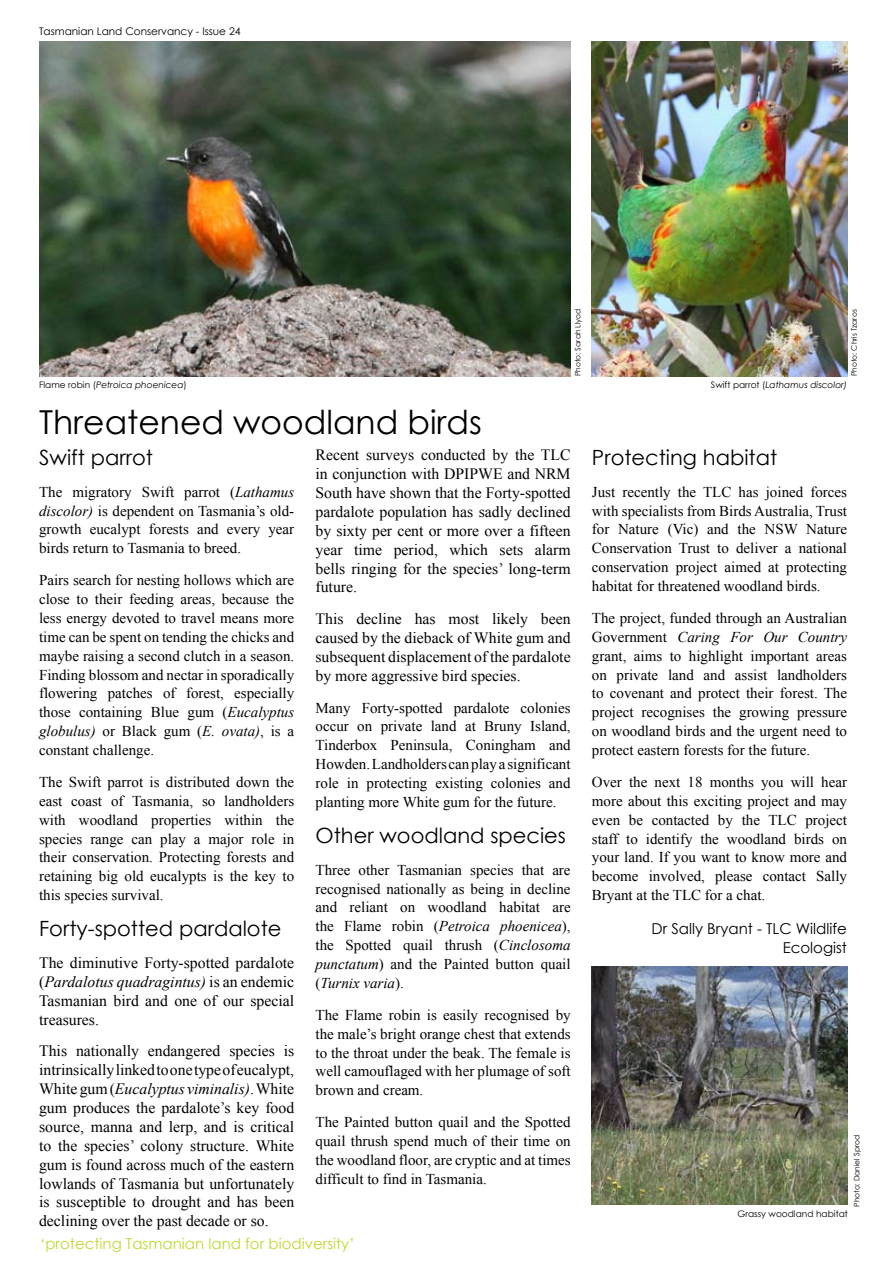
<style>
.page{position:relative;width:893px;height:1263px;background:#fff}
.page>*{position:absolute;margin:0;border:0;box-sizing:border-box;transform-origin:0 0}
.t1{font:33px "Century Gothic";color:#000}
.t2{font:21px "Century Gothic";color:#000}
.t3{font:15.75px/18.9px "Times New Roman";color:#000;text-align:justify}
.t4{font:15px/18.9px "Times New Roman";color:#000;text-align:justify}
.t5{font:15px "Century Gothic";color:#c1d82f}
.t6{font:15px/18.9px "Century Gothic";color:#000;text-align:right}
.t7{font:10.5px "Century Gothic";color:#000}
.t8{font:italic 9px "Century Gothic";color:#000}
.t9{font:9px "Century Gothic";color:#000}
.t10{font:7.5px "Century Gothic";color:#000}
.s1{font-style:normal}
.s2{font-style:italic}
</style>
<div class="page">
<img style="left:591px;top:42px;width:256px;height:334px">
<img style="left:39px;top:42px;width:532px;height:334px">
<img style="left:591px;top:966px;width:256px;height:238px">
<p class="t7" style="left:39px;top:24px;width:203px">Tasmanian Land Conservancy - Issue 24</p>
<p class="t8" style="left:39px;top:378px;width:149px"><span class="s1">Flame robin (</span>Petroica phoenicea<span class="s1">)</span></p>
<h1 class="t1" style="left:39px;top:399px;width:444px">Threatened woodland birds</h1>
<p class="t10" style="left:573px;top:376px;width:69px;rotate:-90deg">Photo: Sarah Llyod</p>
<h2 class="t2" style="left:39px;top:443px;width:115px">Swift parrot</h2>
<p class="t4" style="left:39px;top:482px;width:257px">The migratory Swift parrot (<span class="s2">Lathamus discolor)</span> is dependent on Tasmania’s old&shy;growth eucalypt forests and every year birds return to Tasmania to breed.</p>
<p class="t4" style="left:39px;top:570px;width:257px">Pairs search for nesting hollows which are close to their feeding areas, because the less energy devoted to travel means more time can be spent on tending the chicks and maybe raising a second clutch in a season.<br>Finding blossom and nectar in sporadically flowering patches of forest, especially those containing Blue gum (<span class="s2">Eucalyptus globulus)</span> or Black gum (<span class="s2">E. ovata)</span>, is a constant challenge.</p>
<p class="t4" style="left:39px;top:772px;width:257px">The Swift parrot is distributed down the east coast of Tasmania, so landholders with woodland properties within the species range can play a major role in their conservation. Protecting forests and retaining big old eucalypts is the key to this species survival.</p>
<h2 class="t2" style="left:39px;top:914px;width:244px">Forty-spotted pardalote</h2>
<p class="t3" style="left:39px;top:953px;width:257px">The diminutive Forty-spotted pardalote (<span class="s2">Pardalotus quadragintus)</span> is an endemic Tasmanian bird and one of our special treasures.</p>
<p class="t3" style="left:39px;top:1041px;width:257px">This nationally endangered species is intrinsically linked to one type of eucalypt, White gum (<span class="s2">Eucalyptus viminalis)</span>. White gum produces the pardalote’s key food source, manna and lerp, and is critical to the species’ colony structure. White gum is found across much of the eastern lowlands of Tasmania but unfortunately is susceptible to drought and has been declining over the past decade or so.</p>
<p class="t3" style="left:315px;top:445px;width:257px">Recent surveys conducted by the TLC in conjunction with DPIPWE and NRM South have shown that the Forty-spotted pardalote population has sadly declined by sixty per cent or more over a fifteen year time period, which sets alarm bells ringing for the species’ long-term future.</p>
<p class="t3" style="left:315px;top:609px;width:257px">This decline has most likely been caused by the dieback of White gum and subsequent displacement of the pardalote by more aggressive bird species.</p>
<p class="t4" style="left:315px;top:698px;width:257px">Many Forty-spotted pardalote colonies occur on private land at Bruny Island, Tinderbox Peninsula, Coningham and Howden. Landholders can play a significant role in protecting existing colonies and planting more White gum for the future.</p>
<h2 class="t2" style="left:315px;top:821px;width:252px">Other woodland species</h2>
<p class="t4" style="left:315px;top:860px;width:257px">Three other Tasmanian species that are recognised nationally as being in decline and reliant on woodland habitat are the Flame robin (<span class="s2">Petroica phoenicea</span>), the Spotted quail thrush (<span class="s2">Cinclosoma punctatum</span>) and the Painted button quail (<span class="s2">Turnix varia</span>).</p>
<p class="t4" style="left:315px;top:1005px;width:257px">The Flame robin is easily recognised by the male’s bright orange chest that extends to the throat under the beak. The female is well camouflaged with her plumage of soft brown and cream.</p>
<p class="t4" style="left:315px;top:1112px;width:257px">The Painted button quail and the Spotted quail thrush spend much of their time on the woodland floor, are cryptic and at times difficult to find in Tasmania.</p>
<p class="t5" style="left:40px;top:1233px;width:316px">‘protecting Tasmanian land for biodiversity’</p>
<p class="t10" style="left:849px;top:376px;width:68px;rotate:-90deg">Photo: Chris Tzaros</p>
<p class="t8" style="left:711px;top:378px;width:138px"><span class="s1">Swift parrot (</span>Lathamus discolor)</p>
<h2 class="t2" style="left:592px;top:443px;width:187px">Protecting habitat</h2>
<p class="t4" style="left:592px;top:482px;width:257px">Just recently the TLC has joined forces with specialists from Birds Australia, Trust for Nature (Vic) and the NSW Nature Conservation Trust to deliver a national conservation project aimed at protecting habitat for threatened woodland birds.</p>
<p class="t4" style="left:592px;top:608px;width:257px">The project, funded through an Australian Government <span class="s2">Caring For Our Country </span>grant, aims to highlight important areas on private land and assist landholders to covenant and protect their forest. The project recognises the growing pressure on woodland birds and the urgent need to protect eastern forests for the future.</p>
<p class="t4" style="left:592px;top:772px;width:257px">Over the next 18 months you will hear more about this exciting project and may even be contacted by the TLC project staff to identify the woodland birds on your land. If you want to know more and become involved, please contact Sally Bryant at the TLC for a chat.</p>
<p class="t6" style="left:652px;top:919px;width:197px">Dr Sally Bryant - TLC Wildlife<br>Ecologist</p>
<p class="t10" style="left:851px;top:1207px;width:73px;rotate:-90deg">Photo: Daniel Sprod</p>
<p class="t9" style="left:737px;top:1207px;width:112px">Grassy woodland habitat</p>
</div>
